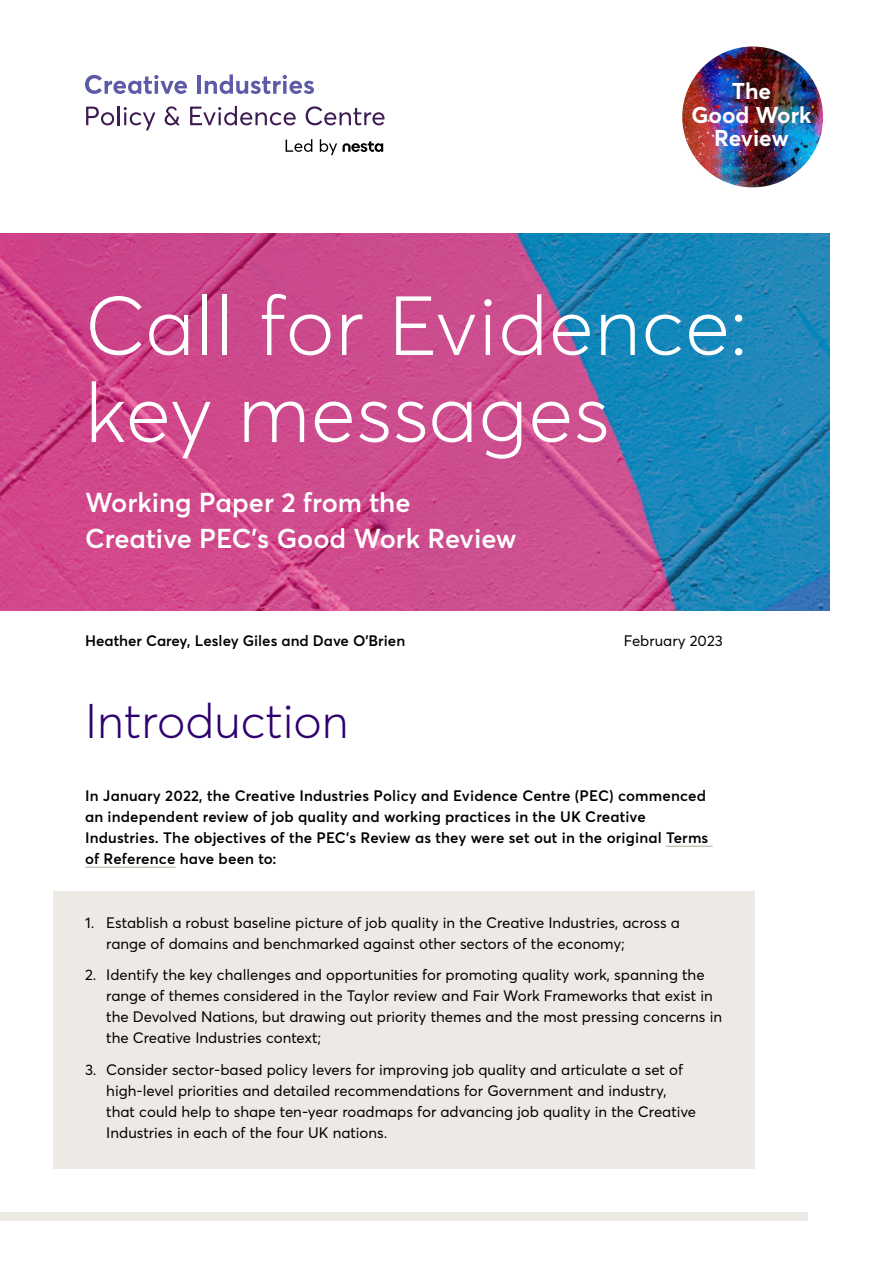
<style>
.page{position:relative;width:893px;height:1263px;background:#fff}
.page>*{position:absolute;margin:0;border:0;box-sizing:border-box;transform-origin:0 0}
.Headers_NEW_orange_0{font:300 82.5px/87px "Averta";letter-spacing:.01em;color:#fff}
.Chapter_Headers{font:300 48px "Averta";color:#2f006f}
.Headers_NEW_orange_0-2{font:600 27px/36px "Averta";color:#fff}
.t1{font:700 22.65px/23.7px "Averta";color:#fff;text-align:center}
.Numbered_list{font:15px/21px "Averta";color:#000}
.copy{font:600 15px/21px "Averta";letter-spacing:.01em;color:#000}
.Headers_NEW_orange_0-3{font:600 15px "Averta";color:#000}
.Headers_NEW_orange_0-4{font:15px "Averta";color:#000}
</style>
<div class="page">
<svg style="left:0;top:234px;width:829px;height:376px;background:#9d5a97"></svg>
<div style="left:53px;top:891px;width:702px;height:277px;background:#edeae6"></div>
<div style="left:0;top:1212px;width:808px;height:8px;background:#edeae6"></div>
<svg style="left:286px;top:139px;width:26px;height:13px"></svg>
<svg style="left:320px;top:139px;width:17px;height:16px"></svg>
<svg style="left:85px;top:75px;width:102px;height:19px"></svg>
<hr style="left:197px;top:75px;width:4px;height:19px;background:#5d5aa8">
<svg style="left:205px;top:74px;width:109px;height:20px"></svg>
<svg style="left:86px;top:106px;width:69px;height:24px"></svg>
<svg style="left:165px;top:106px;width:15px;height:19px"></svg>
<svg style="left:190px;top:106px;width:106px;height:19px"></svg>
<svg style="left:306px;top:106px;width:78px;height:19px"></svg>
<svg style="left:343px;top:141px;width:40px;height:11px"></svg>
<hr style="left:666px;top:846px;width:47px;height:1px;background:#b4a899">
<hr style="left:85px;top:867px;width:91px;height:1px;background:#b4a899">
<img style="left:681px;top:46px;width:143px;height:142px;border-radius:71px">
<p class="t1" style="left:691px;top:79px;width:122px">The<br>Good Work<br>Review</p>
<p class="Headers_NEW_orange_0" style="left:85px;top:282px;width:664px">Call for Evidence: key messages</p>
<p class="Headers_NEW_orange_0-2" style="left:85px;top:484px;width:433px">Working Paper 2 from the<br>Creative PEC's Good Work Review</p>
<p class="Headers_NEW_orange_0-3" style="left:85px;top:631px;width:322px">Heather Carey, Lesley Giles and Dave O’Brien</p>
<p class="Headers_NEW_orange_0-4" style="left:624px;top:631px;width:101px">February 2023</p>
<h1 class="Chapter_Headers" style="left:85px;top:691px;width:265px">Introduction</h1>
<p class="copy" style="left:85px;top:785px;width:625px">In January 2022, the Creative Industries Policy and Evidence Centre (PEC) commenced an independent review of job quality and working practices in the UK Creative Industries. The objectives of the PEC’s Review as they were set out in the original Terms of Reference have been to:</p>
<p class="Numbered_list" style="left:106px;top:912px;width:575px;text-indent:-21px">1. Establish a robust baseline picture of job quality in the Creative Industries, across a range of domains and benchmarked against other sectors of the economy;</p>
<p class="Numbered_list" style="left:106px;top:964px;width:617px;text-indent:-21px">2. Identify the key challenges and opportunities for promoting quality work, spanning the range of themes considered in the Taylor review and Fair Work Frameworks that exist in the Devolved Nations, but drawing out priority themes and the most pressing concerns in the Creative Industries context;</p>
<p class="Numbered_list" style="left:106px;top:1059px;width:591px;text-indent:-21px">3. Consider sector-based policy levers for improving job quality and articulate a set of high-level priorities and detailed recommendations for Government and industry, that could help to shape ten-year roadmaps for advancing job quality in the Creative Industries in each of the four UK nations.</p>
</div>
